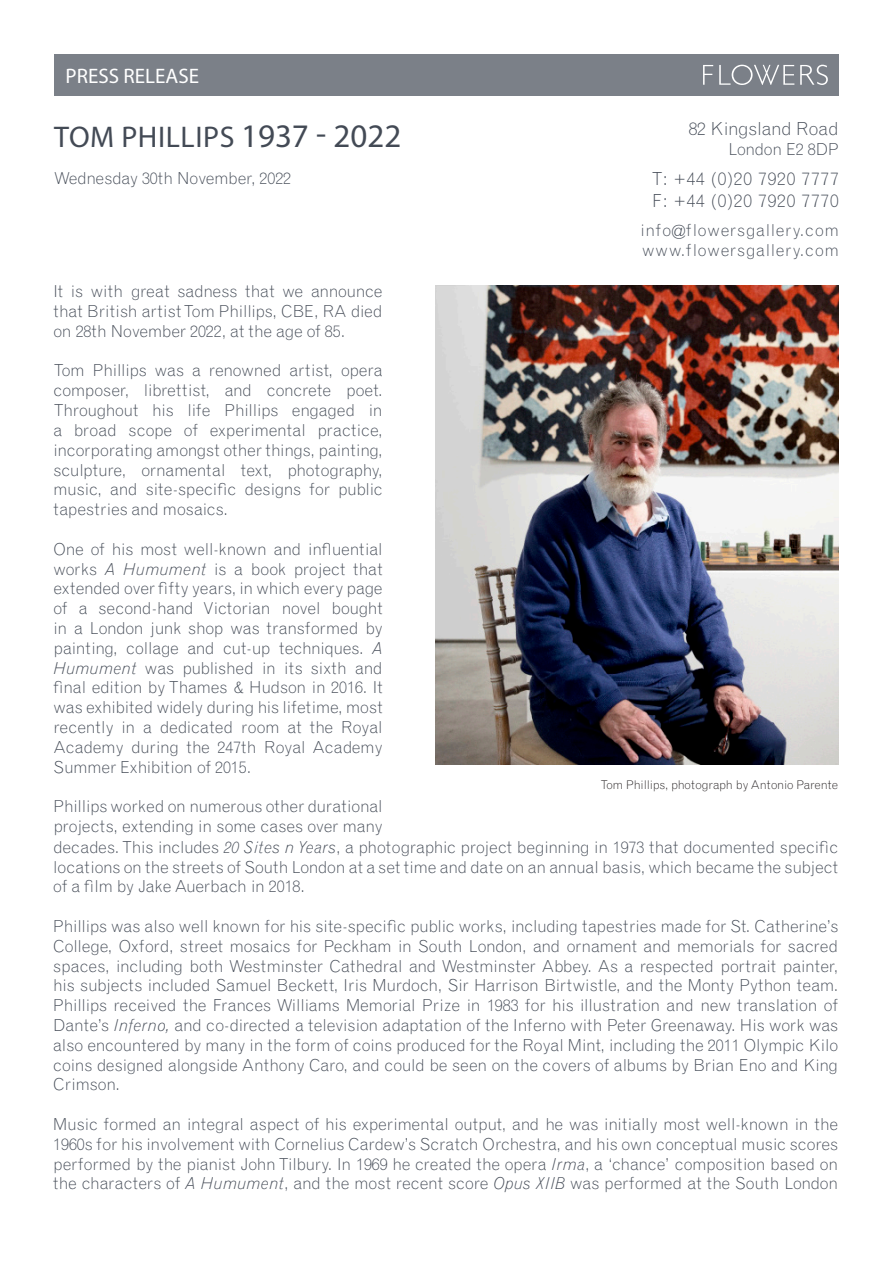
<style>
.page{position:relative;width:893px;height:1263px;background:#fff}
.page>*{position:absolute;margin:0;border:0;box-sizing:border-box;transform-origin:0 0}
.t1{font:30px "Myriad Pro";letter-spacing:.02em;color:#434a55}
.t2{font:21px "Myriad Pro";color:#fff}
.t3{font:300 18px "Grotesque MT Std";letter-spacing:.05em;color:#434a55}
.t4{font:300 18px "Grotesque MT Std";letter-spacing:-.005em;color:#434a55}
.t5{font:300 16.5px/19.8px "Grotesque MT Std";letter-spacing:-.005em;color:#434a55;text-align:justify}
.t6{font:300 16.5px "Grotesque MT Std";letter-spacing:.04em;color:#434a55}
.t7{font:300 16.5px "Grotesque MT Std";letter-spacing:.045em;color:#434a55}
.t8{font:300 12px "Grotesque MT Std";letter-spacing:-.015em;color:#231f20}
.s1{font-size:33px}
.s2{font-style:italic}
</style>
<div class="page">
<div style="left:54px;top:54px;width:785px;height:42px;background:#7b8088"></div>
<svg style="left:703px;top:65px;width:10px;height:20px"></svg>
<svg style="left:800px;top:65px;width:28px;height:20px"></svg>
<svg style="left:719px;top:65px;width:75px;height:20px"></svg>
<img style="left:435px;top:285px;width:404px;height:479px">
<p class="t2" style="left:66px;top:63px;width:135px">PRESS RELEASE</p>
<p class="t1" style="left:54px;top:118px;width:349px">TOM PHILLIPS <span class="s1">1937 - 2022</span></p>
<p class="t4" style="left:689px;top:118px;width:152px">82 Kingsland Road</p>
<p class="t5" style="left:728px;top:139px;width:112px">London E2 8DP</p>
<p class="t5" style="left:54px;top:168px;width:239px">Wednesday 30th November, 2022</p>
<p class="t3" style="left:651px;top:168px;width:189px">T: +44 (0)20 7920 7777</p>
<p class="t3" style="left:652px;top:189px;width:188px">F: +44 (0)20 7920 7770</p>
<p class="t6" style="left:641px;top:220px;width:200px">info@flowersgallery.com</p>
<p class="t7" style="left:642px;top:240px;width:198px">www.flowersgallery.com</p>
<p class="t5" style="left:53px;top:282px;width:331px">It is with great sadness that we announce that British artist Tom Phillips, CBE, RA died on 28th November 2022, at the age of 85.</p>
<p class="t5" style="left:53px;top:361px;width:331px">Tom Phillips was a renowned artist, opera composer, librettist, and concrete poet.<br>Throughout his life Phillips engaged in a broad scope of experimental practice, incorporating amongst other things, painting, sculpture, ornamental text, photography, music, and site-specific designs for public tapestries and mosaics.</p>
<p class="t5" style="left:53px;top:539px;width:331px">One of his most well-known and influential works <span class="s2">A Humument</span> is a book project that extended over fifty years, in which every page of a second-hand Victorian novel bought in a London junk shop was transformed by painting, collage and cut-up techniques. <span class="s2">A Humument</span> was published in its sixth and final edition by Thames &amp; Hudson in 2016. It was exhibited widely during his lifetime, most recently in a dedicated room at the Royal Academy during the 247th Royal Academy Summer Exhibition of 2015.</p>
<p class="t5" style="left:53px;top:796px;width:786px;text-align:left">Phillips worked on numerous other durational<br>projects, extending in some cases over many<br>decades. This includes <span class="s2">20 Sites n Years</span>, a photographic project beginning in 1973 that documented specific locations on the streets of South London at a set time and date on an annual basis, which became the subject of a film by Jake Auerbach in 2018.</p>
<p class="t5" style="left:53px;top:916px;width:786px">Phillips was also well known for his site-specific public works, including tapestries made for St. Catherine’s College, Oxford, street mosaics for Peckham in South London, and ornament and memorials for sacred spaces, including both Westminster Cathedral and Westminster Abbey. As a respected portrait painter, his subjects included Samuel Beckett, Iris Murdoch, Sir Harrison Birtwistle, and the Monty Python team.<br>Phillips received the Frances Williams Memorial Prize in 1983 for his illustration and new translation of Dante’s <span class="s2">Inferno,</span> and co-directed a television adaptation of the Inferno with Peter Greenaway. His work was also encountered by many in the form of coins produced for the Royal Mint, including the 2011 Olympic Kilo coins designed alongside Anthony Caro, and could be seen on the covers of albums by Brian Eno and King Crimson.</p>
<p class="t5" style="left:53px;top:1114px;width:786px">Music formed an integral aspect of his experimental output, and he was initially most well-known in the 1960s for his involvement with Cornelius Cardew’s Scratch Orchestra, and his own conceptual music scores performed by the pianist John Tilbury. In 1969 he created the opera <span class="s2">Irma</span>, a ‘chance’ composition based on the characters of <span class="s2">A Humument</span>, and the most recent score <span class="s2">Opus XIIB</span> was performed at the South London</p>
<p class="t8" style="left:600px;top:777px;width:239px">Tom Phillips, photograph by Antonio Parente</p>
</div>
